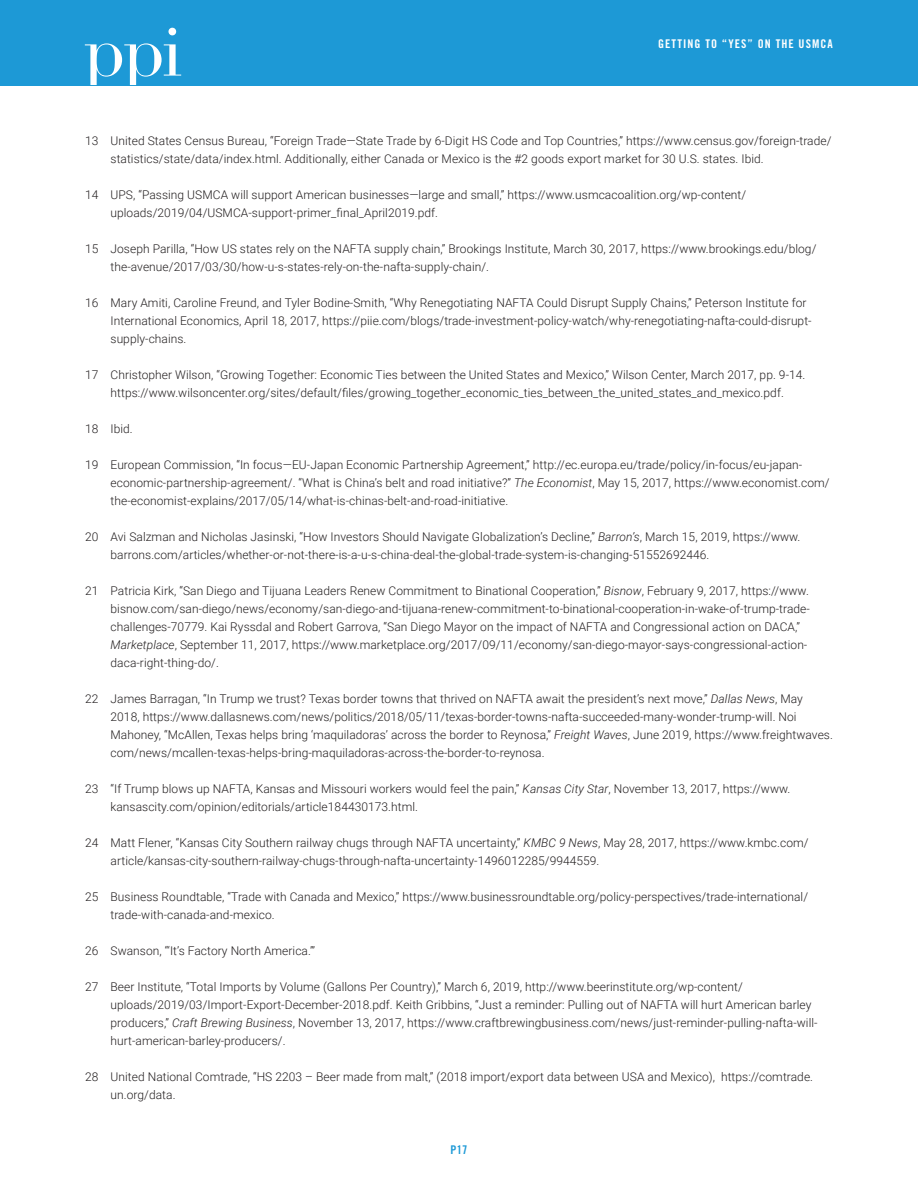
<style>
.page{position:relative;width:918px;height:1188px;background:#fff}
.page>*{position:absolute;margin:0;border:0;box-sizing:border-box;transform-origin:0 0}
.t1{font:300 12px/18px "Roboto";letter-spacing:.005em;color:#231f20}
.t2{font:12px "Trade Gothic LT Std Bd Cn 20";letter-spacing:.09em;color:#fff}
.t3{font:12px "Trade Gothic LT Std Bd Cn 20";color:#1d99d6}
.s1{font-style:italic}
</style>
<div class="page">
<div style="left:0;top:0;width:918px;height:85px;background:#1d99d6"></div>
<svg style="left:168px;top:28px;width:8px;height:7px"></svg>
<svg style="left:85px;top:43px;width:96px;height:42px"></svg>
<p class="t2" style="left:658px;top:36px;width:176px">GETTING TO “YES” ON THE USMCA</p>
<p class="t1" style="left:111px;top:131px;width:722px;text-indent:-26px">13 United States Census Bureau, “Foreign Trade—State Trade by 6-Digit HS Code and Top Countries,” https://www.census.gov/foreign-trade/ statistics/state/data/index.html. Additionally, either Canada or Mexico is the #2 goods export market for 30 U.S. states. Ibid.</p>
<p class="t1" style="left:111px;top:185px;width:637px;text-indent:-26px">14 UPS, “Passing USMCA will support American businesses—large and small,” https://www.usmcacoalition.org/wp-content/ uploads/2019/04/USMCA-support-primer_final_April2019.pdf.</p>
<p class="t1" style="left:111px;top:239px;width:707px;text-indent:-26px">15 Joseph Parilla, “How US states rely on the NAFTA supply chain,” Brookings Institute, March 30, 2017, https://www.brookings.edu/blog/ the-avenue/2017/03/30/how-u-s-states-rely-on-the-nafta-supply-chain/.</p>
<p class="t1" style="left:111px;top:293px;width:703px;text-indent:-26px">16 Mary Amiti, Caroline Freund, and Tyler Bodine-Smith, “Why Renegotiating NAFTA Could Disrupt Supply Chains,” Peterson Institute for<br>International Economics, April 18, 2017, https://piie.com/blogs/trade-investment-policy-watch/why-renegotiating-nafta-could-disrupt&shy;supply-chains.</p>
<p class="t1" style="left:85px;top:365px;width:722px;text-align:center">17 Christopher Wilson, “Growing Together: Economic Ties between the United States and Mexico,” Wilson Center, March 2017, pp. 9-14. https://www.wilsoncenter.org/sites/default/files/growing_together_economic_ties_between_the_united_states_and_mexico.pdf.</p>
<p class="t1" style="left:85px;top:419px;width:49px">18 Ibid.</p>
<p class="t1" style="left:111px;top:455px;width:721px;text-indent:-26px">19 European Commission, “In focus—EU-Japan Economic Partnership Agreement,” http://ec.europa.eu/trade/policy/in-focus/eu-japan&shy;economic-partnership-agreement/. “What is China’s belt and road initiative?” <span class="s1">The Economist</span>, May 15, 2017, https://www.economist.com/ the-economist-explains/2017/05/14/what-is-chinas-belt-and-road-initiative.</p>
<p class="t1" style="left:111px;top:527px;width:691px;text-indent:-26px">20 Avi Salzman and Nicholas Jasinski, “How Investors Should Navigate Globalization’s Decline,” <span class="s1">Barron’s</span>, March 15, 2019, https://www. barrons.com/articles/whether-or-not-there-is-a-u-s-china-deal-the-global-trade-system-is-changing-51552692446.</p>
<p class="t1" style="left:111px;top:581px;width:701px;text-indent:-26px">21 Patricia Kirk, “San Diego and Tijuana Leaders Renew Commitment to Binational Cooperation,” <span class="s1">Bisnow</span>, February 9, 2017, https://www. bisnow.com/san-diego/news/economy/san-diego-and-tijuana-renew-commitment-to-binational-cooperation-in-wake-of-trump-trade&shy;challenges-70779. Kai Ryssdal and Robert Garrova, “San Diego Mayor on the impact of NAFTA and Congressional action on DACA,” <span class="s1">Marketplace</span>, September 11, 2017, https://www.marketplace.org/2017/09/11/economy/san-diego-mayor-says-congressional-action&shy;daca-right-thing-do/.</p>
<p class="t1" style="left:111px;top:689px;width:724px;text-indent:-26px">22 James Barragan, “In Trump we trust? Texas border towns that thrived on NAFTA await the president’s next move,” <span class="s1">Dallas News</span>, May 2018, https://www.dallasnews.com/news/politics/2018/05/11/texas-border-towns-nafta-succeeded-many-wonder-trump-will. Noi Mahoney, “McAllen, Texas helps bring ‘maquiladoras’ across the border to Reynosa,” <span class="s1">Freight Waves</span>, June 2019, https://www.freightwaves. com/news/mcallen-texas-helps-bring-maquiladoras-across-the-border-to-reynosa.</p>
<p class="t1" style="left:111px;top:779px;width:681px;text-indent:-26px">23 “If Trump blows up NAFTA, Kansas and Missouri workers would feel the pain,” <span class="s1">Kansas City Star</span>, November 13, 2017, https://www. kansascity.com/opinion/editorials/article184430173.html.</p>
<p class="t1" style="left:111px;top:833px;width:700px;text-indent:-26px">24 Matt Flener, “Kansas City Southern railway chugs through NAFTA uncertainty,” <span class="s1">KMBC 9 News</span>, May 28, 2017, https://www.kmbc.com/ article/kansas-city-southern-railway-chugs-through-nafta-uncertainty-1496012285/9944559.</p>
<p class="t1" style="left:111px;top:887px;width:699px;text-indent:-26px">25 Business Roundtable, “Trade with Canada and Mexico,” https://www.businessroundtable.org/policy-perspectives/trade-international/ trade-with-canada-and-mexico.</p>
<p class="t1" style="left:85px;top:941px;width:232px">26 Swanson, “‘It’s Factory North America.’”</p>
<p class="t1" style="left:111px;top:977px;width:709px;text-indent:-26px">27 Beer Institute, “Total Imports by Volume (Gallons Per Country),” March 6, 2019, http://www.beerinstitute.org/wp-content/ uploads/2019/03/Import-Export-December-2018.pdf. Keith Gribbins, “Just a reminder: Pulling out of NAFTA will hurt American barley producers,” <span class="s1">Craft Brewing Business</span>, November 13, 2017, https://www.craftbrewingbusiness.com/news/just-reminder-pulling-nafta-will&shy;hurt-american-barley-producers/.</p>
<p class="t1" style="left:111px;top:1067px;width:704px;text-indent:-26px">28 United National Comtrade, “HS 2203 – Beer made from malt,” (2018 import/export data between USA and Mexico), https://comtrade. un.org/data.</p>
<p class="t3" style="left:451px;top:1142px;width:18px">P17</p>
</div>
